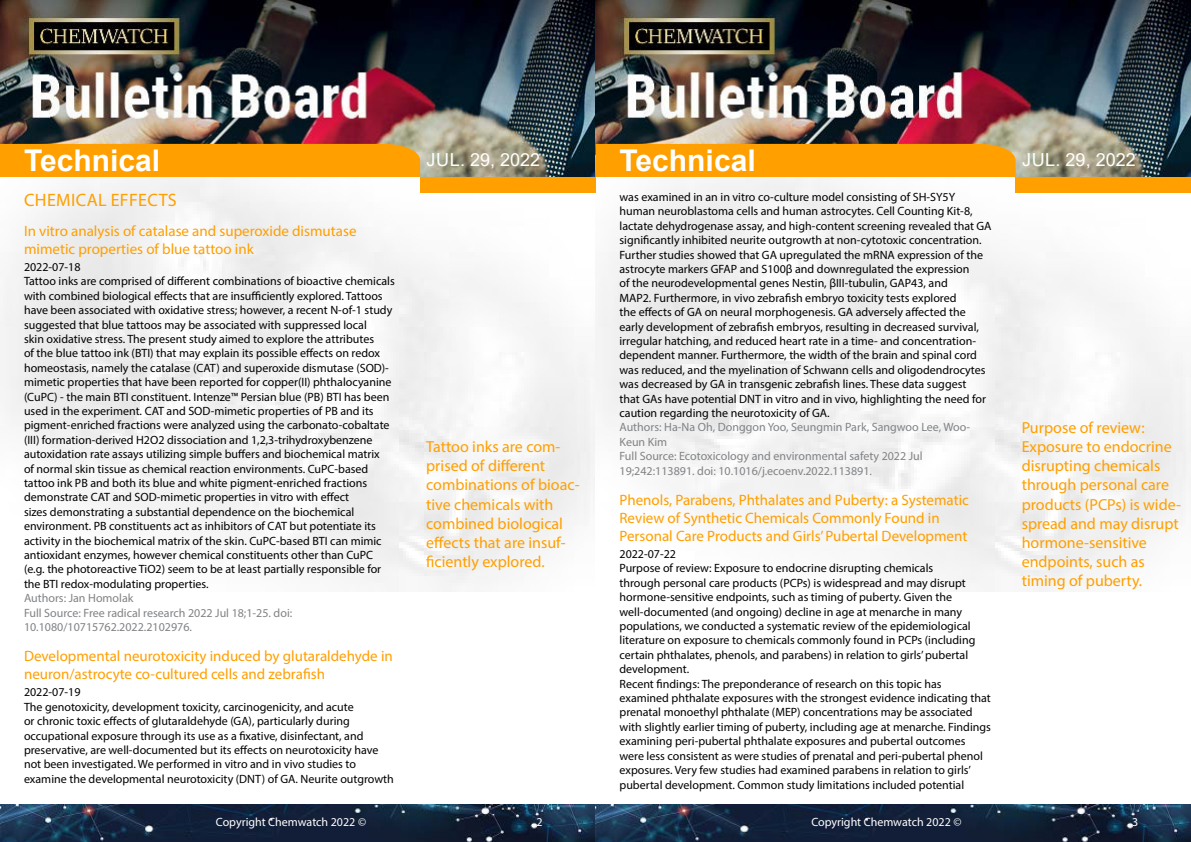
<style>
.page{position:relative;width:1191px;height:842px;background:#fff}
.page>*{position:absolute;margin:0;border:0;box-sizing:border-box;transform-origin:0 0}
.t1{font:700 30px "Arial";color:#fff}
.t2{font:18px "Arial";color:#fff}
.t3{font:18px "Myriad Pro";letter-spacing:.02em;color:#ff9f00}
.t4{font:16px/19.2px "Myriad Pro";color:#ff9f00}
.t5{font:15px/18px "Myriad Pro";color:#ff9f00}
.t6{font:12px/14.4px "Myriad Pro";color:#000}
.t7{font:12px/14.4px "Myriad Pro";color:#808285}
.t8{font:12px "Myriad Pro";color:#fff}
</style>
<div class="page">
<img style="left:0;top:0;width:1191px;height:592px">
<div style="left:420px;top:177px;width:175px;height:15px;background:#ff9f00"></div>
<div style="left:1015px;top:177px;width:176px;height:15px;background:#ff9f00"></div>
<div style="left:0;top:144px;width:420px;height:33px;background:#ff9f00"></div>
<div style="left:595px;top:144px;width:420px;height:33px;background:#ff9f00"></div>
<img style="left:0;top:804px;width:1191px;height:38px">
<h1 class="t1" style="left:24px;top:139px;width:138px">Technical</h1>
<h2 class="t3" style="left:24px;top:188px;width:154px">CHEMICAL EFFECTS</h2>
<p class="t5" style="left:24px;top:221px;width:334px">In vitro analysis of catalase and superoxide dismutase mimetic properties of blue tattoo ink</p>
<p class="t6" style="left:24px;top:259px;width:372px">2022-07-18<br>Tattoo inks are comprised of different combinations of bioactive chemicals with combined biological effects that are insufficiently explored. Tattoos have been associated with oxidative stress; however, a recent N-of-1 study suggested that blue tattoos may be associated with suppressed local<br>skin oxidative stress. The present study aimed to explore the attributes<br>of the blue tattoo ink (BTI) that may explain its possible effects on redox homeostasis, namely the catalase (CAT) and superoxide dismutase (SOD)- mimetic properties that have been reported for copper(II) phthalocyanine (CuPC) - the main BTI constituent. Intenze™ Persian blue (PB) BTI has been used in the experiment. CAT and SOD-mimetic properties of PB and its pigment-enriched fractions were analyzed using the carbonato-cobaltate (III) formation-derived H2O2 dissociation and 1,2,3-trihydroxybenzene autoxidation rate assays utilizing simple buffers and biochemical matrix<br>of normal skin tissue as chemical reaction environments. CuPC-based tattoo ink PB and both its blue and white pigment-enriched fractions demonstrate CAT and SOD-mimetic properties in vitro with effect<br>sizes demonstrating a substantial dependence on the biochemical environment. PB constituents act as inhibitors of CAT but potentiate its activity in the biochemical matrix of the skin. CuPC-based BTI can mimic antioxidant enzymes, however chemical constituents other than CuPC (e.g. the photoreactive TiO2) seem to be at least partially responsible for the BTI redox-modulating properties.</p>
<p class="t7" style="left:24px;top:591px;width:270px">Authors: Jan Homolak<br>Full Source: Free radical research 2022 Jul 18;1-25. doi:<br>10.1080/10715762.2022.2102976.</p>
<p class="t5" style="left:24px;top:647px;width:370px">Developmental neurotoxicity induced by glutaraldehyde in neuron/astrocyte co-cultured cells and zebrafish</p>
<p class="t6" style="left:24px;top:685px;width:371px">2022-07-19<br>The genotoxicity, development toxicity, carcinogenicity, and acute<br>or chronic toxic effects of glutaraldehyde (GA), particularly during occupational exposure through its use as a fixative, disinfectant, and preservative, are well-documented but its effects on neurotoxicity have not been investigated. We performed in vitro and in vivo studies to examine the developmental neurotoxicity (DNT) of GA. Neurite outgrowth</p>
<h1 class="t1" style="left:619px;top:139px;width:138px">Technical</h1>
<h2 class="t2" style="left:426px;top:148px;width:115px">Jul. 29, 2022</h2>
<h2 class="t2" style="left:1022px;top:148px;width:115px">Jul. 29, 2022</h2>
<h3 class="t4" style="left:426px;top:437px;width:155px">Tattoo inks are com&shy;prised of different combinations of bioac&shy;tive chemicals with combined biological effects that are insuf&shy;ficiently explored.</h3>
<p class="t6" style="left:619px;top:190px;width:374px">was examined in an in vitro co-culture model consisting of SH-SY5Y human neuroblastoma cells and human astrocytes. Cell Counting Kit-8, lactate dehydrogenase assay, and high-content screening revealed that GA significantly inhibited neurite outgrowth at non-cytotoxic concentration.<br>Further studies showed that GA upregulated the mRNA expression of the astrocyte markers GFAP and S100β and downregulated the expression<br>of the neurodevelopmental genes Nestin, βIII-tubulin, GAP43, and<br>MAP2. Furthermore, in vivo zebrafish embryo toxicity tests explored<br>the effects of GA on neural morphogenesis. GA adversely affected the early development of zebrafish embryos, resulting in decreased survival, irregular hatching, and reduced heart rate in a time- and concentration&shy;dependent manner. Furthermore, the width of the brain and spinal cord was reduced, and the myelination of Schwann cells and oligodendrocytes was decreased by GA in transgenic zebrafish lines. These data suggest<br>that GAs have potential DNT in vitro and in vivo, highlighting the need for caution regarding the neurotoxicity of GA.</p>
<p class="t7" style="left:619px;top:420px;width:352px">Authors: Ha-Na Oh, Donggon Yoo, Seungmin Park, Sangwoo Lee, Woo-Keun Kim<br>Full Source: Ecotoxicology and environmental safety 2022 Jul 19;242:113891. doi: 10.1016/j.ecoenv.2022.113891.</p>
<p class="t5" style="left:619px;top:490px;width:351px">Phenols, Parabens, Phthalates and Puberty: a Systematic<br>Review of Synthetic Chemicals Commonly Found in<br>Personal Care Products and Girls’ Pubertal Development</p>
<p class="t6" style="left:619px;top:547px;width:373px">2022-07-22<br>Purpose of review: Exposure to endocrine disrupting chemicals<br>through personal care products (PCPs) is widespread and may disrupt hormone-sensitive endpoints, such as timing of puberty. Given the well-documented (and ongoing) decline in age at menarche in many populations, we conducted a systematic review of the epidemiological literature on exposure to chemicals commonly found in PCPs (including certain phthalates, phenols, and parabens) in relation to girls’ pubertal development.<br>Recent findings: The preponderance of research on this topic has examined phthalate exposures with the strongest evidence indicating that prenatal monoethyl phthalate (MEP) concentrations may be associated with slightly earlier timing of puberty, including age at menarche. Findings examining peri-pubertal phthalate exposures and pubertal outcomes were less consistent as were studies of prenatal and peri-pubertal phenol exposures. Very few studies had examined parabens in relation to girls’ pubertal development. Common study limitations included potential</p>
<h3 class="t4" style="left:1021px;top:417px;width:161px">Purpose of review:<br>Exposure to endocrine disrupting chemicals through personal care products (PCPs) is wide&shy;spread and may disrupt hormone-sensitive endpoints, such as timing of puberty.</h3>
<p class="t8" style="left:216px;top:815px;width:152px">Copyright Chemwatch 2022 ©</p>
<p class="t8" style="left:536px;top:815px;width:8px">2</p>
<p class="t8" style="left:811px;top:815px;width:152px">Copyright Chemwatch 2022 ©</p>
<p class="t8" style="left:1132px;top:815px;width:8px">3</p>
</div>
